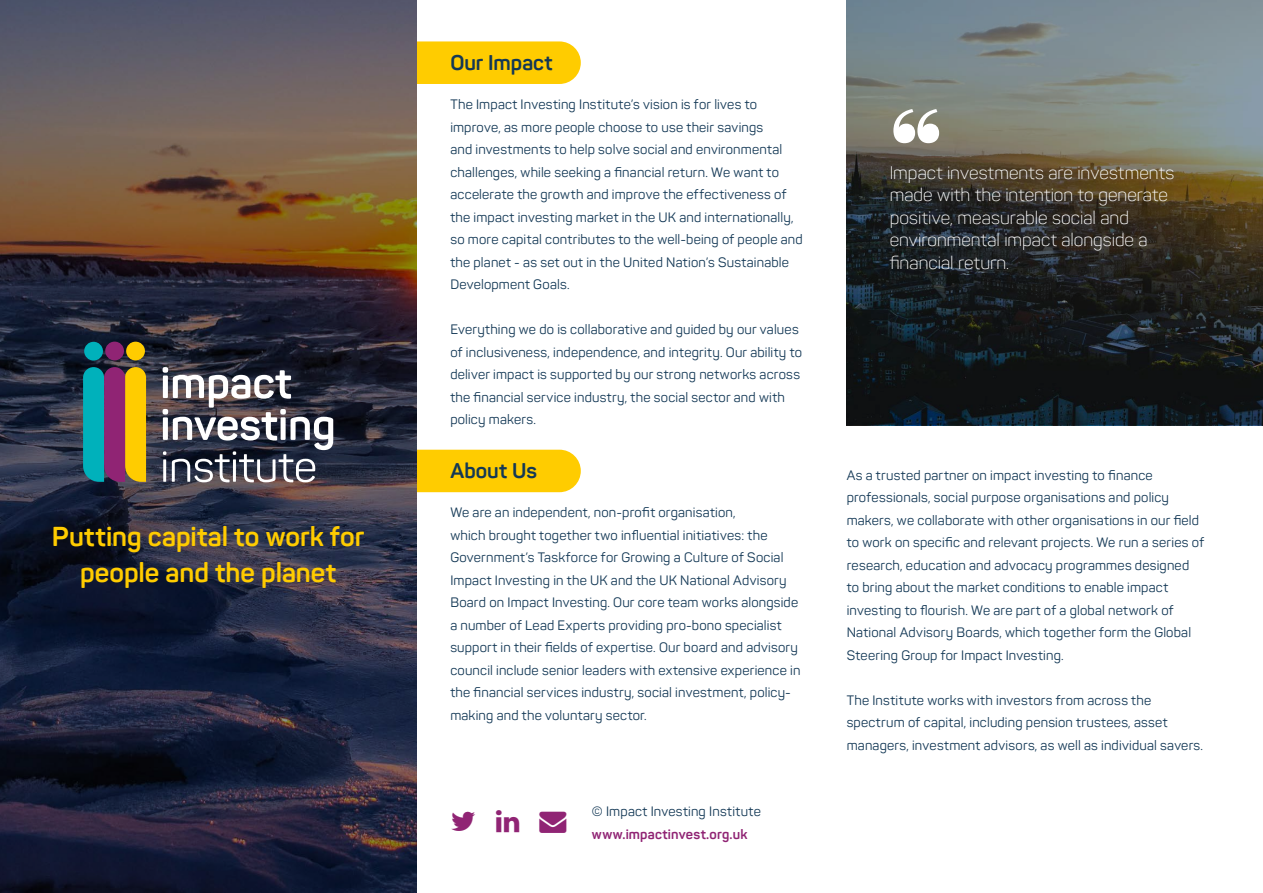
<style>
.page{position:relative;width:1263px;height:893px;background:#fff}
.page>*{position:absolute;margin:0;border:0;box-sizing:border-box;transform-origin:0 0}
.t1{font:900 120px "Eames Century Modern";color:#fff}
.t2{font:700 27px/36px "Panton";color:#fc0;text-align:center}
.t3{font:700 21px "Panton";color:#133855}
.t4{font:300 18px/22.5px "Panton";color:#fff}
.t5{font:13.5px/22.5px "Panton";letter-spacing:.015em;color:#133855}
.t6{font:700 13.5px "Panton";letter-spacing:.015em;color:#902474}
</style>
<div class="page">
<div style="left:331px;top:450px;width:250px;height:42px;background:#fc0;border-radius:21px"></div>
<div style="left:331px;top:41px;width:250px;height:43px;background:#fc0;border-radius:21px"></div>
<svg style="left:0;top:0;width:416px;height:893px;background:#3b363f"></svg>
<svg style="left:847px;top:0;width:416px;height:425px;background:#464a47"></svg>
<div style="left:84px;top:342px;width:19px;height:19px;background:#00b1bb;border-radius:50%"></div>
<div style="left:126px;top:342px;width:19px;height:18px;background:#fc0;border-radius:50%"></div>
<svg style="left:83px;top:367px;width:63px;height:115px;background:#808663"></svg>
<div style="left:105px;top:342px;width:19px;height:18px;background:#902474;border-radius:50%"></div>
<svg style="left:163px;top:367px;width:170px;height:115px"></svg>
<h2 class="t2" style="left:52px;top:518px;width:314px">Putting capital to work for people and the planet</h2>
<h3 class="t3" style="left:450px;top:49px;width:104px">Our Impact</h3>
<p class="t5" style="left:450px;top:93px;width:354px">The Impact Investing Institute’s vision is for lives to improve, as more people choose to use their savings<br>and investments to help solve social and environmental challenges, while seeking a financial return. We want to accelerate the growth and improve the effectiveness of the impact investing market in the UK and internationally, so more capital contributes to the well-being of people and the planet - as set out in the United Nation’s Sustainable Development Goals.</p>
<p class="t5" style="left:450px;top:318px;width:353px">Everything we do is collaborative and guided by our values of inclusiveness, independence, and integrity. Our ability to deliver impact is supported by our strong networks across the financial service industry, the social sector and with policy makers.</p>
<h3 class="t3" style="left:450px;top:457px;width:88px">About Us</h3>
<p class="t5" style="left:450px;top:501px;width:352px">We are an independent, non-profit organisation,<br>which brought together two influential initiatives: the Government’s Taskforce for Growing a Culture of Social Impact Investing in the UK and the UK National Advisory Board on Impact Investing. Our core team works alongside a number of Lead Experts providing pro-bono specialist support in their fields of expertise. Our board and advisory council include senior leaders with extensive experience in the financial services industry, social investment, policy&shy;making and the voluntary sector.</p>
<p class="t5" style="left:592px;top:800px;width:170px">© Impact Investing Institute</p>
<p class="t6" style="left:539px;top:825px;width:209px">→ www.impactinvest.org.uk</p>
<h1 class="t1" style="left:889px;top:60px;width:57px">“</h1>
<h3 class="t4" style="left:890px;top:161px;width:286px">Impact investments are investments made with the intention to generate positive, measurable social and environmental impact alongside a financial return.</h3>
<p class="t5" style="left:847px;top:464px;width:359px">As a trusted partner on impact investing to finance professionals, social purpose organisations and policy makers, we collaborate with other organisations in our field to work on specific and relevant projects. We run a series of research, education and advocacy programmes designed to bring about the market conditions to enable impact investing to flourish. We are part of a global network of National Advisory Boards, which together form the Global Steering Group for Impact Investing.</p>
<p class="t5" style="left:847px;top:689px;width:358px">The Institute works with investors from across the spectrum of capital, including pension trustees, asset managers, investment advisors, as well as individual savers.</p>
</div>
